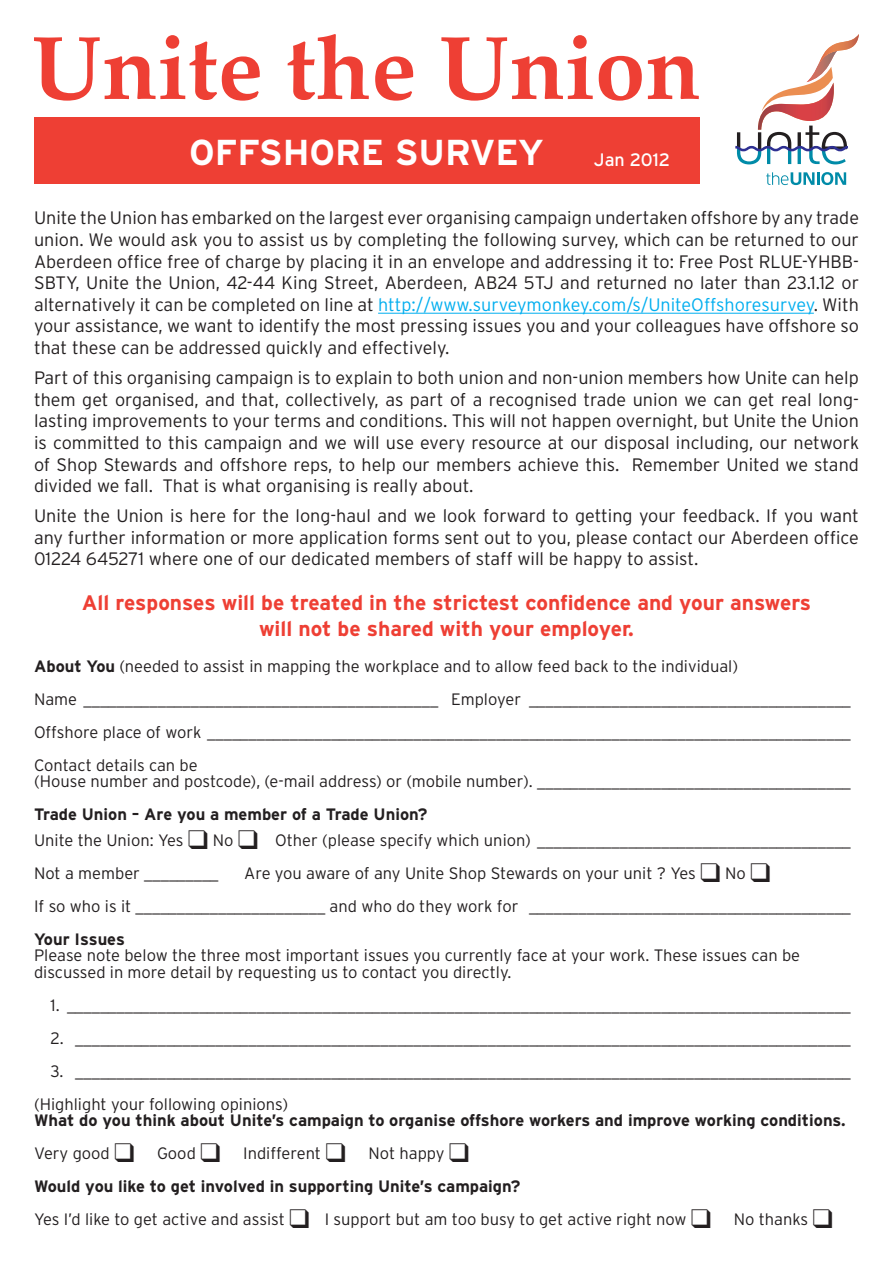
<style>
.page{position:relative;width:893px;height:1263px;background:#fff}
.page>*{position:absolute;margin:0;border:0;box-sizing:border-box;transform-origin:0 0}
.t1{font:700 36px "Interstate";color:#fff}
.t2{font:700 21px "Interstate";color:#ee3f34}
.t3{font:300 18px/21.6px "Interstate";color:#231f20;text-align:justify}
.t4{font:18px "Interstate";color:#fff}
.t5{font:300 16.5px "Interstate";color:#231f20}
.t6{font:700 16.5px "Interstate";color:#231f20}
.s1{color:#00aeef}
.s2{font-weight:700}
</style>
<div class="page">
<svg style="left:34px;top:34px;width:665px;height:67px"></svg>
<div style="left:34px;top:117px;width:665px;height:66px;background:#ee3f34"></div>
<hr style="left:378px;top:313px;width:436px;height:1px;background:#00aeef">
<svg style="left:766px;top:172px;width:80px;height:13px"></svg>
<svg style="left:735px;top:34px;width:124px;height:130px"></svg>
<p class="t1" style="left:189px;top:133px;width:356px">OFFSHORE SURVEY</p>
<p class="t4" style="left:594px;top:150px;width:78px">Jan 2012</p>
<p class="t3" style="left:34px;top:207px;width:826px">Unite the Union has embarked on the largest ever organising campaign undertaken offshore by any trade union. We would ask you to assist us by completing the following survey, which can be returned to our Aberdeen office free of charge by placing it in an envelope and addressing it to: Free Post RLUE-YHBB-SBTY, Unite the Union, 42-44 King Street, Aberdeen, AB24 5TJ and returned no later than 23.1.12 or alternatively it can be completed on line at <span class="s1">http://www.surveymonkey.com/s/UniteOffshoresurvey</span>. With your assistance, we want to identify the most pressing issues you and your colleagues have offshore so that these can be addressed quickly and effectively.</p>
<p class="t3" style="left:34px;top:367px;width:826px">Part of this organising campaign is to explain to both union and non-union members how Unite can help them get organised, and that, collectively, as part of a recognised trade union we can get real long&shy;lasting improvements to your terms and conditions. This will not happen overnight, but Unite the Union is committed to this campaign and we will use every resource at our disposal including, our network of Shop Stewards and offshore reps, to help our members achieve this. Remember United we stand divided we fall. That is what organising is really about.</p>
<p class="t3" style="left:34px;top:505px;width:826px">Unite the Union is here for the long-haul and we look forward to getting your feedback. If you want any further information or more application forms sent out to you, please contact our Aberdeen office 01224 645271 where one of our dedicated members of staff will be happy to assist.</p>
<p class="t2" style="left:82px;top:591px;width:731px">All responses will be treated in the strictest confidence and your answers</p>
<p class="t2" style="left:259px;top:616px;width:376px">will not be shared with your employer.</p>
<p class="t5" style="left:34px;top:657px;width:706px"><span class="s2">About You</span> (needed to assist in mapping the workplace and to allow feed back to the individual)</p>
<p class="t5" style="left:34px;top:690px;width:818px">Name ___________________________________________ Employer _______________________________________</p>
<p class="t5" style="left:34px;top:723px;width:818px">Offshore place of work ______________________________________________________________________________</p>
<p class="t5" style="left:34px;top:756px;width:165px">Contact details can be</p>
<p class="t5" style="left:34px;top:772px;width:818px">(House number and postcode), (e-mail address) or (mobile number). ______________________________________</p>
<p class="t6" style="left:34px;top:805px;width:395px">Trade Union – Are you a member of a Trade Union?</p>
<p class="t5" style="left:34px;top:830px;width:818px">Unite the Union: Yes ❑ No ❑ Other (please specify which union) ______________________________________</p>
<p class="t5" style="left:34px;top:863px;width:186px">Not a member _________</p>
<p class="t5" style="left:244px;top:863px;width:528px">Are you aware of any Unite Shop Stewards on your unit ? Yes ❑ No ❑</p>
<p class="t5" style="left:34px;top:896px;width:818px">If so who is it _______________________ and who do they work for _______________________________________</p>
<p class="t6" style="left:34px;top:929px;width:92px">Your Issues</p>
<p class="t5" style="left:34px;top:946px;width:768px">Please note below the three most important issues you currently face at your work. These issues can be</p>
<p class="t5" style="left:34px;top:962px;width:479px">discussed in more detail by requesting us to contact you directly.</p>
<p class="t5" style="left:51px;top:995px;width:802px">1. _______________________________________________________________________________________________</p>
<p class="t5" style="left:51px;top:1028px;width:802px">2. ______________________________________________________________________________________________</p>
<p class="t5" style="left:51px;top:1061px;width:802px">3. ______________________________________________________________________________________________</p>
<p class="t5" style="left:34px;top:1094px;width:256px">(Highlight your following opinions)</p>
<p class="t6" style="left:34px;top:1111px;width:813px">What do you think about Unite’s campaign to organise offshore workers and improve working conditions.</p>
<p class="t5" style="left:34px;top:1144px;width:437px">Very good ❑ Good ❑ Indifferent ❑ Not happy ❑</p>
<p class="t6" style="left:34px;top:1177px;width:488px">Would you like to get involved in supporting Unite’s campaign?</p>
<p class="t5" style="left:34px;top:1210px;width:801px">Yes I’d like to get active and assist ❑ I support but am too busy to get active right now ❑ No thanks ❑</p>
</div>
